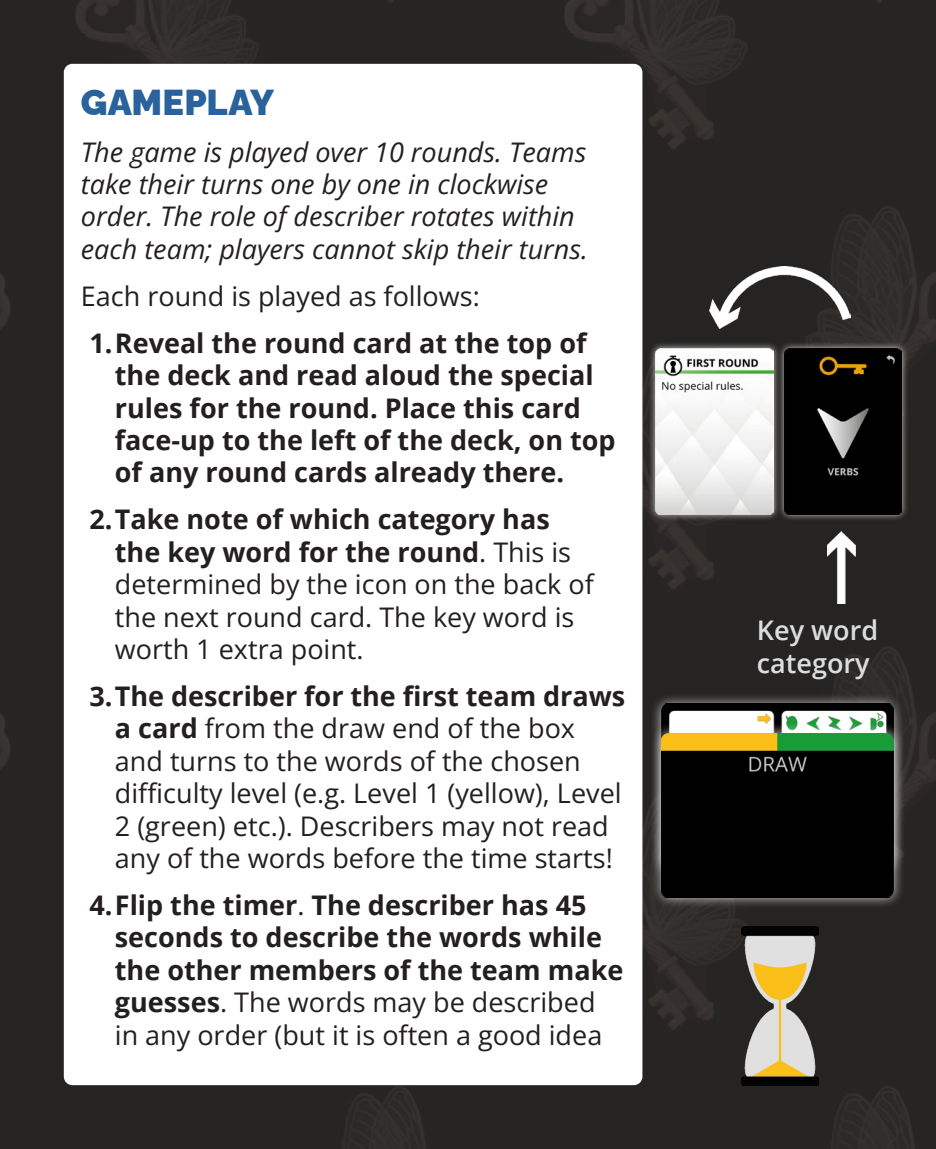
<style>
.page{position:relative;width:936px;height:1149px;background:#fff}
.page>*{position:absolute;margin:0;border:0;box-sizing:border-box;transform-origin:0 0}
.LOQ_Rules{font:900 36px "Raleway";letter-spacing:.005em;color:#29629c}
.LOQ_Rules-2{font:27px/32.4px "Open Sans";color:#231f20}
.t1{font:700 27px/32.4px "Open Sans";color:#231f20}
.LOQ_Rules-3{font:italic 27px/32.4px "Open Sans";color:#231f20}
.LOQ_Rules-4{font:600 27px/32.4px "Open Sans";color:#dcdddf}
.s1{font-weight:700}
.s2{font-weight:400}
</style>
<div class="page">
<img style="left:0;top:0;width:935px;height:1148px">
<div style="left:64px;top:64px;width:578px;height:1020px;background:#fff;border-radius:9px"></div>
<img style="left:741px;top:925px;width:77px;height:159px">
<div style="left:650px;top:692px;width:253px;height:187px;background:#fff;opacity:.75"></div>
<img style="left:661px;top:703px;width:232px;height:19px">
<div style="left:650px;top:722px;width:254px;height:187px;background:#fff;opacity:.75"></div>
<img style="left:661px;top:733px;width:232px;height:164px">
<img style="left:827px;top:531px;width:28px;height:72px">
<div style="left:777px;top:341px;width:132px;height:180px;background:#fff;opacity:.75"></div>
<img style="left:784px;top:348px;width:117px;height:166px">
<div style="left:649px;top:341px;width:131px;height:180px;background:#fff;opacity:.75"></div>
<img style="left:655px;top:348px;width:118px;height:166px">
<img style="left:709px;top:266px;width:141px;height:62px">
<p class="LOQ_Rules" style="left:81px;top:73px;width:195px">GAMEPLAY</p>
<p class="LOQ_Rules-3" style="left:81px;top:135px;width:508px">The game is played over 10 rounds. Teams take their turns one by one in clockwise order. The role of describer rotates within each team; players cannot skip their turns.</p>
<p class="LOQ_Rules-2" style="left:81px;top:279px;width:400px">Each round is played as follows:</p>
<p class="t1" style="left:115px;top:326px;width:502px;text-indent:-26px">1.Reveal the round card at the top of the deck and read aloud the special rules for the round. Place this card face-up to the left of the deck, on top of any round cards already there.</p>
<p class="LOQ_Rules-2" style="left:115px;top:502px;width:480px;text-indent:-26px"><span class="s1">2.Take note of which category has the key word for the round</span>. This is determined by the icon on the back of the next round card. The key word is worth 1 extra point.</p>
<p class="LOQ_Rules-2" style="left:115px;top:679px;width:512px;text-indent:-26px"><span class="s1">3.The describer for the first team draws a card</span> from the draw end of the box and turns to the words of the chosen difficulty level (e.g. Level 1 (yellow), Level 2 (green) etc.). Describers may not read any of the words before the time starts!</p>
<p class="t1" style="left:115px;top:887px;width:510px;text-indent:-26px">4.Flip the timer<span class="s2">.</span> The describer has 45 seconds to describe the words while the other members of the team make guesses<span class="s2">. The words may be described in any order (but it is often a good idea</span></p>
<p class="LOQ_Rules-4" style="left:756px;top:613px;width:123px">Key word category</p>
</div>
